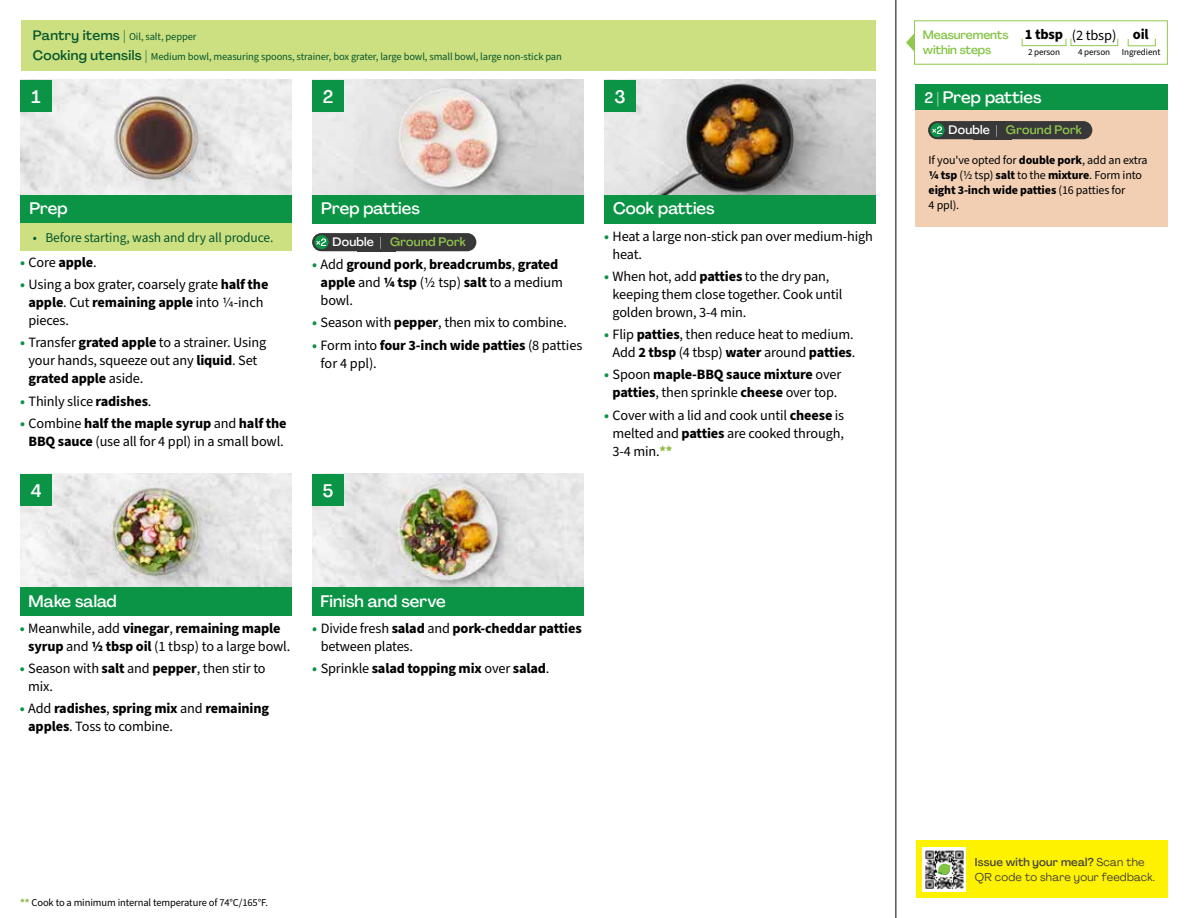
<style>
.page{position:relative;width:1188px;height:918px;background:#fff}
.page>*{position:absolute;margin:0;border:0;box-sizing:border-box;transform-origin:0 0}
.t1{font:500 18px "Agrandir";color:#fff}
.t2{font:500 16.5px "Agrandir";color:#fff}
.t3{font:700 14.4px "Source Sans Pro";letter-spacing:-.01em;color:#000}
.t4{font:14.25px/18px "Source Sans Pro";letter-spacing:-.01em;color:#000}
.t5{font:700 14.25px/18px "Source Sans Pro";letter-spacing:-.01em;color:#000}
.t6{font:13.5px "Source Sans Pro";letter-spacing:-.01em;color:#05562c}
.t7{font:500 13.5px "Agrandir";letter-spacing:.025em;color:#05562c}
.t8{font:500 12.15px "Agrandir";letter-spacing:.02em;color:#91c84e}
.t9{font:12px/15px "Source Sans Pro";letter-spacing:-.01em;color:#000}
.t10{font:500 12px/15.8px "Agrandir";letter-spacing:-.01em;color:#82c341}
.t11{font:11.25px/15px "Agrandir";letter-spacing:.02em;color:#414042}
.t12{font:10.5px "Source Sans Pro";letter-spacing:-.01em;color:#05562c}
.t13{font:10.5px "Source Sans Pro";letter-spacing:-.01em;color:#000}
.t14{font:9.15px "Source Sans Pro";letter-spacing:-.01em;color:#000}
.s1{font-weight:400}
.s2{font-family:"Agrandir";font-weight:500;font-size:13.5px}
.s3{font-weight:700;color:#0b9446}
.s4{font-weight:700}
.s5{color:#fff}
.s6{color:#0b9446}
.s7{font-weight:700;color:#8cba42}
.s8{font-size:15px}
.s9{font-weight:500}
</style>
<div class="page">
<img style="left:20px;top:474px;width:272px;height:113px">
<img style="left:312px;top:474px;width:272px;height:113px">
<img style="left:20px;top:80px;width:272px;height:115px">
<img style="left:312px;top:80px;width:272px;height:115px">
<img style="left:604px;top:80px;width:272px;height:115px">
<div style="left:312px;top:195px;width:272px;height:29px;background:#0b9446"></div>
<div style="left:20px;top:195px;width:272px;height:29px;background:#0b9446"></div>
<div style="left:20px;top:587px;width:272px;height:29px;background:#0b9446"></div>
<div style="left:312px;top:587px;width:272px;height:29px;background:#0b9446"></div>
<div style="left:604px;top:195px;width:272px;height:29px;background:#0b9446"></div>
<div style="left:21px;top:20px;width:855px;height:51px;background:#cde081"></div>
<div style="left:20px;top:224px;width:272px;height:27px;background:#cde081"></div>
<hr style="left:896px;top:0;width:1px;height:918px;background:#000">
<div style="left:20px;top:474px;width:32px;height:32px;background:#0b9446"></div>
<div style="left:20px;top:80px;width:32px;height:32px;background:#0b9446"></div>
<div style="left:312px;top:474px;width:32px;height:32px;background:#0b9446"></div>
<div style="left:312px;top:80px;width:32px;height:32px;background:#0b9446"></div>
<div style="left:604px;top:80px;width:32px;height:32px;background:#0b9446"></div>
<div style="left:914px;top:20px;width:254px;height:45px;border:1px solid #91c84e"></div>
<div style="left:1022px;top:38px;width:44px;height:8px;border:1px solid #91c84e"></div>
<div style="left:1071px;top:38px;width:47px;height:8px;border:1px solid #91c84e"></div>
<div style="left:1128px;top:38px;width:28px;height:8px;border:1px solid #91c84e"></div>
<svg style="left:906px;top:33px;width:9px;height:19px"></svg>
<div style="left:358px;top:233px;width:38px;height:18px;background:#383839"></div>
<div style="left:312px;top:233px;width:80px;height:18px;background:#383839;border-radius:9px"></div>
<svg style="left:315px;top:235px;width:13px;height:14px"></svg>
<svg style="left:315px;top:237px;width:11px;height:11px"></svg>
<div style="left:381px;top:233px;width:95px;height:18px;background:#383839;border-radius:9px"></div>
<div style="left:916px;top:110px;width:252px;height:116px;background:#f2cfb3"></div>
<div style="left:916px;top:84px;width:252px;height:26px;background:#0b9446"></div>
<div style="left:974px;top:121px;width:38px;height:18px;background:#383839"></div>
<div style="left:928px;top:121px;width:80px;height:18px;background:#383839;border-radius:9px"></div>
<svg style="left:931px;top:123px;width:13px;height:14px"></svg>
<svg style="left:931px;top:125px;width:11px;height:11px"></svg>
<div style="left:997px;top:121px;width:95px;height:18px;background:#383839;border-radius:9px"></div>
<div style="left:916px;top:840px;width:252px;height:58px;background:#fff200"></div>
<img style="left:923px;top:847px;width:43px;height:45px">
<svg style="left:938px;top:864px;width:13px;height:11px"></svg>
<p class="t10" style="left:923px;top:26px;width:87px">Measurements within steps</p>
<p class="t3" style="left:1025px;top:25px;width:125px">1 tbsp <span class="s1">(2 tbsp)</span> oil</p>
<p class="t12" style="left:33px;top:30px;width:165px"><span class="s2">Pantry items |</span> Oil, salt, pepper</p>
<p class="t7" style="left:33px;top:47px;width:116px">Cooking utensils |</p>
<p class="t14" style="left:1028px;top:46px;width:34px">2 person</p>
<p class="t14" style="left:1078px;top:46px;width:34px">4 person</p>
<p class="t14" style="left:1122px;top:46px;width:40px">Ingredient</p>
<p class="t12" style="left:151px;top:50px;width:413px">Medium bowl, measuring spoons, strainer, box grater, large bowl, small bowl, large non-stick pan</p>
<p class="t1" style="left:32px;top:86px;width:11px">1</p>
<p class="t1" style="left:323px;top:86px;width:12px">2</p>
<p class="t1" style="left:614px;top:85px;width:13px">3</p>
<p class="t2" style="left:29px;top:198px;width:40px">Prep</p>
<p class="t2" style="left:321px;top:198px;width:100px">Prep patties</p>
<p class="t2" style="left:613px;top:198px;width:103px">Cook patties</p>
<p class="t6" style="left:33px;top:229px;width:242px">• Before starting, wash and dry all produce.</p>
<p class="t4" style="left:20px;top:254px;width:78px"><span class="s3">•</span> Core <span class="s4">apple</span>.</p>
<p class="t4" style="left:29px;top:276px;width:241px;text-indent:-9px"><span class="s3">•</span> Using a box grater, coarsely grate <span class="s4">half the apple</span>. Cut <span class="s4">remaining apple</span> into 1/4-inch pieces.</p>
<p class="t4" style="left:29px;top:334px;width:239px;text-indent:-9px"><span class="s3">•</span> Transfer <span class="s4">grated apple</span> to a strainer. Using your hands, squeeze out any <span class="s4">liquid</span>. Set <span class="s4">grated apple</span> aside.</p>
<p class="t4" style="left:20px;top:392px;width:133px"><span class="s3">•</span> Thinly slice <span class="s4">radishes</span>.</p>
<p class="t4" style="left:20px;top:415px;width:268px;text-align:center"><span class="s3">•</span> Combine <span class="s4">half the maple syrup</span> and <span class="s4">half the<br>BBQ sauce</span> (use all for 4 ppl) in a small bowl.</p>
<p class="t8" style="left:333px;top:235px;width:135px"><span class="s5">Double |</span> Ground Pork</p>
<p class="t5" style="left:321px;top:256px;width:244px;text-indent:-9px"><span class="s6">•</span> <span class="s1">Add</span> ground pork<span class="s1">,</span> breadcrumbs<span class="s1">,</span> grated apple <span class="s1">and</span> 1/4 tsp <span class="s1">(1/2 tsp)</span> salt <span class="s1">to a medium bowl.</span></p>
<p class="t4" style="left:312px;top:314px;width:257px"><span class="s3">•</span> Season with <span class="s4">pepper</span>, then mix to combine.</p>
<p class="t4" style="left:321px;top:336px;width:263px;text-indent:-9px"><span class="s3">•</span> Form into <span class="s4">four 3-inch wide patties</span> (8 patties for 4 ppl).</p>
<p class="t4" style="left:613px;top:227px;width:262px;text-indent:-9px"><span class="s3">•</span> Heat a large non-stick pan over medium-high heat.</p>
<p class="t4" style="left:613px;top:268px;width:232px;text-indent:-9px"><span class="s3">•</span> When hot, add <span class="s4">patties</span> to the dry pan, keeping them close together. Cook until golden brown, 3-4 min.</p>
<p class="t4" style="left:604px;top:326px;width:253px;text-align:center"><span class="s3">•</span> Flip <span class="s4">patties</span>, then reduce heat to medium.<br>Add <span class="s4">2 tbsp</span> (4 tbsp) <span class="s4">water</span> around <span class="s4">patties</span>.</p>
<p class="t5" style="left:604px;top:366px;width:239px;text-align:center"><span class="s6">•</span> <span class="s1">Spoon</span> maple-BBQ sauce mixture <span class="s1">over </span>patties<span class="s1">, then sprinkle</span> cheese <span class="s1">over top.</span></p>
<p class="t4" style="left:613px;top:406px;width:233px;text-align:justify;text-indent:-9px"><span class="s3">•</span> Cover with a lid and cook until <span class="s4">cheese</span> is melted and <span class="s4">patties</span> are cooked through, 3-4 min.<span class="s7">**</span></p>
<p class="t1" style="left:31px;top:479px;width:12px">4</p>
<p class="t1" style="left:323px;top:479px;width:12px">5</p>
<p class="t2" style="left:29px;top:591px;width:90px">Make salad</p>
<p class="t2" style="left:321px;top:591px;width:127px">Finish and serve</p>
<p class="t4" style="left:28px;top:620px;width:264px;text-indent:-9px"><span class="s3">•</span> Meanwhile, add <span class="s4">vinegar</span>, <span class="s4">remaining maple syrup</span> and <span class="s4">1/2 tbsp oil</span> (1 tbsp) to a large bowl.</p>
<p class="t4" style="left:28px;top:660px;width:239px;text-indent:-9px"><span class="s3">•</span> Season with <span class="s4">salt</span> and <span class="s4">pepper</span>, then stir to mix.</p>
<p class="t5" style="left:28px;top:700px;width:242px;text-indent:-9px"><span class="s6">•</span> <span class="s1">Add</span> radishes<span class="s1">,</span> spring mix <span class="s1">and</span> remaining apples<span class="s1">. Toss to combine.</span></p>
<p class="t4" style="left:321px;top:620px;width:263px;text-indent:-9px"><span class="s3">•</span> Divide fresh <span class="s4">salad</span> and <span class="s4">pork-cheddar patties </span>between plates.</p>
<p class="t5" style="left:312px;top:660px;width:239px"><span class="s6">•</span> <span class="s1">Sprinkle</span> salad topping mix <span class="s1">over</span> salad<span class="s1">.</span></p>
<p class="t13" style="left:20px;top:895px;width:249px"><span class="s7">**</span> Cook to a minimum internal temperature of 74°C/165°F.</p>
<p class="t2" style="left:924px;top:87px;width:119px"><span class="s8">2 |</span> Prep patties</p>
<p class="t8" style="left:949px;top:123px;width:135px"><span class="s5">Double |</span> Ground Pork</p>
<p class="t9" style="left:929px;top:153px;width:220px">If you've opted for <span class="s4">double pork</span>, add an extra <span class="s4">1/4 tsp</span> (1/2 tsp) <span class="s4">salt</span> to the <span class="s4">mixture</span>. Form into <span class="s4">eight 3-inch wide patties</span> (16 patties for<br>4 ppl).</p>
<p class="t11" style="left:975px;top:855px;width:182px"><span class="s9">Issue with your meal?</span> Scan the<br>QR code to share your feedback.</p>
</div>
